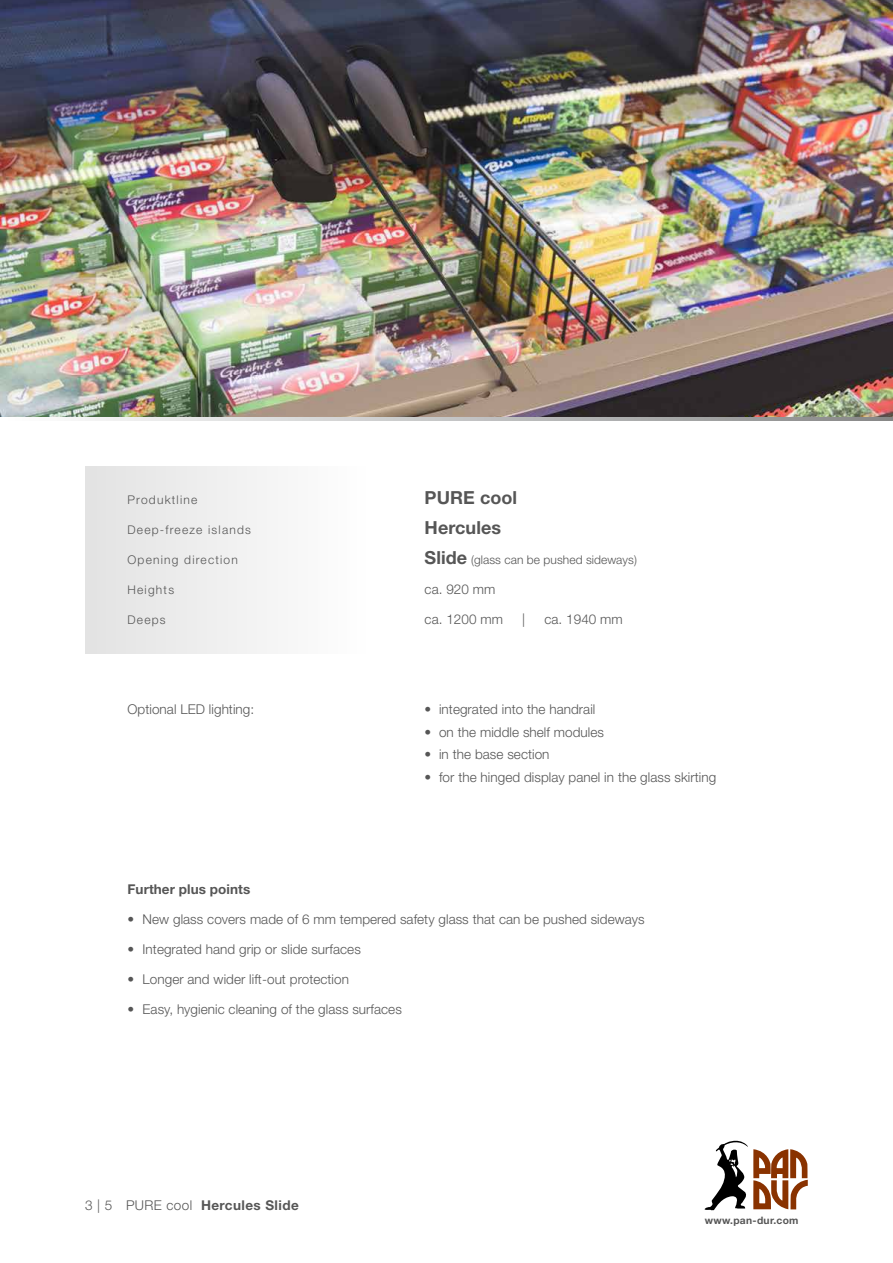
<style>
.page{position:relative;width:893px;height:1263px;background:#fff}
.page>*{position:absolute;margin:0;border:0;box-sizing:border-box;transform-origin:0 0}
.t1{font:700 18px "Helvetica Neue";letter-spacing:.005em;color:#565656}
.t2{font:300 13.5px "Helvetica Neue";letter-spacing:.005em;color:#565656}
.t3{font:700 13.5px "Helvetica Neue";letter-spacing:.03em;color:#565656}
.t4{font:700 13.5px "Helvetica Neue";letter-spacing:.005em;color:#565656}
.t5{font:300 12px "Helvetica Neue";letter-spacing:.1em;color:#565656}
.t6{font:300 12px "Helvetica Neue";letter-spacing:.005em;color:#565656}
.t7{font:700 10.2px "Helvetica Neue";letter-spacing:.03em;color:#565656}
.s1{font-weight:700;font-size:18px}
.s2{font-weight:300}
</style>
<div class="page">
<svg style="left:704px;top:1140px;width:104px;height:70px"></svg>
<svg style="left:85px;top:417px;width:808px;height:4px;background:#bebfbf"></svg>
<img style="left:0;top:0;width:893px;height:417px">
<div style="left:85px;top:466px;width:281px;height:188px;background:linear-gradient(to right,#e2e2e2,#fefefe)"></div>
<p class="t5" style="left:128px;top:492px;width:71px">Produktline</p>
<h1 class="t1" style="left:425px;top:486px;width:94px">PURE cool</h1>
<p class="t5" style="left:128px;top:522px;width:125px">Deep-freeze islands</p>
<h1 class="t1" style="left:425px;top:516px;width:78px">Hercules</h1>
<p class="t5" style="left:128px;top:552px;width:112px">Opening direction</p>
<p class="t6" style="left:425px;top:552px;width:214px"><span class="s1">Slide</span> (glass can be pushed sideways)</p>
<p class="t5" style="left:128px;top:582px;width:48px">Heights</p>
<p class="t2" style="left:425px;top:581px;width:72px">ca. 920 mm</p>
<p class="t5" style="left:128px;top:612px;width:40px">Deeps</p>
<p class="t2" style="left:425px;top:611px;width:80px">ca. 1200 mm</p>
<p class="t2" style="left:522px;top:611px;width:4px">|</p>
<p class="t2" style="left:544px;top:611px;width:80px">ca. 1940 mm</p>
<p class="t2" style="left:128px;top:701px;width:128px">Optional LED lighting:</p>
<p class="t2" style="left:425px;top:701px;width:172px">• integrated into the handrail</p>
<p class="t2" style="left:425px;top:723px;width:181px">• on the middle shelf modules</p>
<p class="t2" style="left:425px;top:746px;width:126px">• in the base section</p>
<p class="t2" style="left:425px;top:768px;width:293px">• for the hinged display panel in the glass skirting</p>
<p class="t4" style="left:128px;top:881px;width:124px">Further plus points</p>
<p class="t2" style="left:128px;top:911px;width:519px">• New glass covers made of 6 mm tempered safety glass that can be pushed sideways</p>
<p class="t2" style="left:128px;top:941px;width:235px">• Integrated hand grip or slide surfaces</p>
<p class="t2" style="left:128px;top:971px;width:223px">• Longer and wider lift-out protection</p>
<p class="t2" style="left:128px;top:1001px;width:276px">• Easy, hygienic cleaning of the glass surfaces</p>
<p class="t3" style="left:85px;top:1197px;width:215px"><span class="s2">3 | 5 PURE cool</span> Hercules Slide</p>
<p class="t7" style="left:705px;top:1214px;width:95px">www.pan-dur.com</p>
</div>
